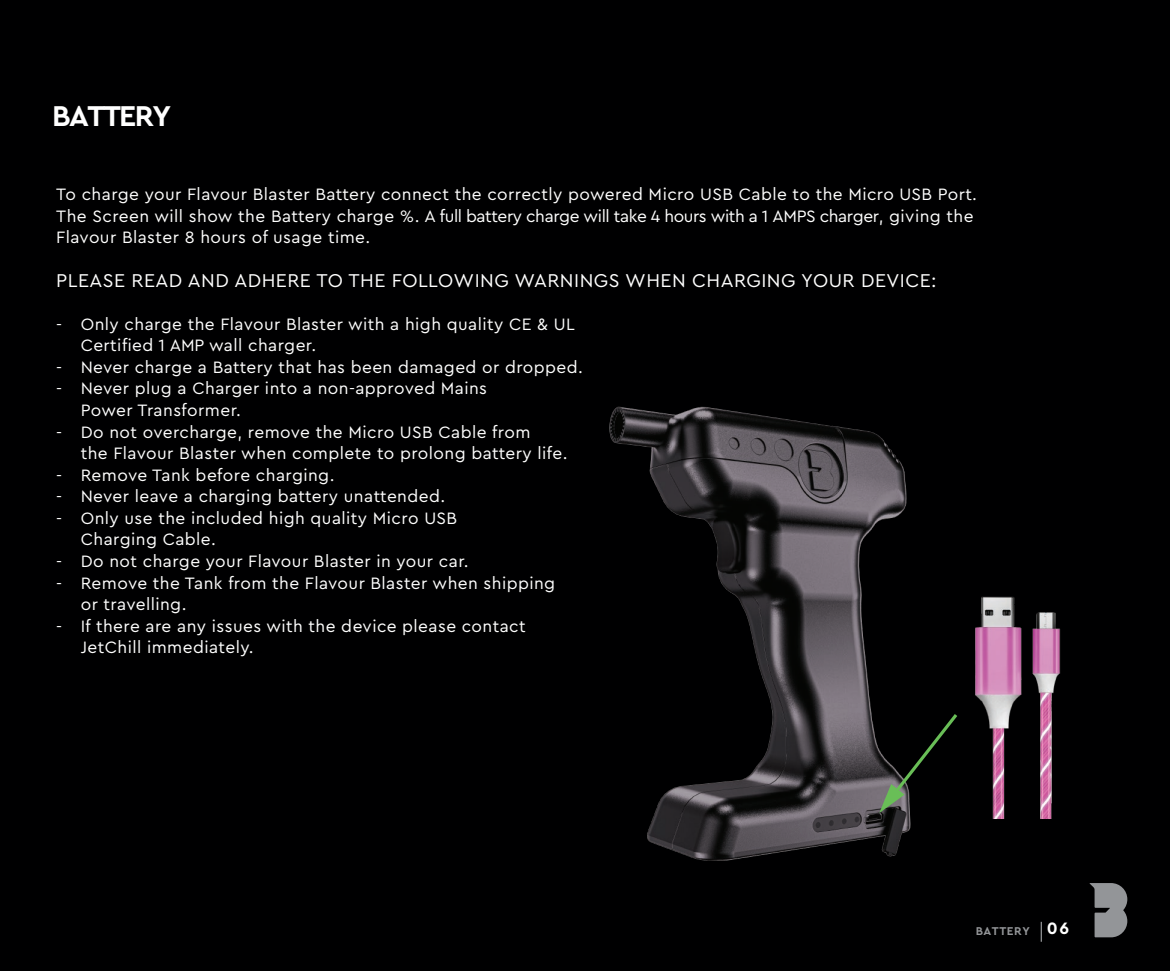
<style>
.page{position:relative;width:1170px;height:971px;background:#fff}
.page>*{position:absolute;margin:0;border:0;box-sizing:border-box;transform-origin:0 0}
.t1{font:700 30px "Cera Pro";letter-spacing:-.055em;color:#fff}
.t2{font:19.5px "Cera Pro";letter-spacing:.025em;color:#fff}
.t3{font:17.25px/21.5px "Cera Pro";letter-spacing:.025em;color:#fff}
.t4{font:700 11.75px "Cera Pro";letter-spacing:.045em;color:#939598}
.s1{font-size:17.25px;color:#fff}
</style>
<div class="page">
<div style="left:0;top:0;width:1169px;height:971px;background:#000001"></div>
<svg style="left:1040px;top:922px;width:1px;height:20px"></svg>
<svg style="left:1089px;top:883px;width:38px;height:54px"></svg>
<img style="left:609px;top:406px;width:441px;height:455px">
<svg style="left:879px;top:710px;width:30px;height:103px"></svg>
<img style="left:909px;top:583px;width:152px;height:235px">
<h1 class="t1" style="left:52px;top:96px;width:120px">BATTERY</h1>
<p class="t3" style="left:56px;top:183px;width:922px">To charge your Flavour Blaster Battery connect the correctly powered Micro USB Cable to the Micro USB Port.<br>The Screen will show the Battery charge %. A full battery charge will take 4 hours with a 1 AMPS charger, giving the<br>Flavour Blaster 8 hours of usage time.</p>
<p class="t2" style="left:56px;top:267px;width:881px">PLEASE READ AND ADHERE TO THE FOLLOWING WARNINGS WHEN CHARGING YOUR DEVICE:</p>
<p class="t3" style="left:81px;top:312px;width:495px;text-indent:-24px">- Only charge the Flavour Blaster with a high quality CE &amp; UL<br>Certified 1 AMP wall charger.</p>
<p class="t3" style="left:56px;top:356px;width:528px">- Never charge a Battery that has been damaged or dropped.</p>
<p class="t3" style="left:81px;top:377px;width:408px;text-indent:-24px">- Never plug a Charger into a non-approved Mains<br>Power Transformer.</p>
<p class="t3" style="left:81px;top:420px;width:488px;text-indent:-24px">- Do not overcharge, remove the Micro USB Cable from<br>the Flavour Blaster when complete to prolong battery life.</p>
<p class="t3" style="left:56px;top:463px;width:280px">- Remove Tank before charging.</p>
<p class="t3" style="left:56px;top:485px;width:390px">- Never leave a charging battery unattended.</p>
<p class="t3" style="left:81px;top:507px;width:378px;text-indent:-24px">- Only use the included high quality Micro USB<br>Charging Cable.</p>
<p class="t3" style="left:56px;top:550px;width:414px">- Do not charge your Flavour Blaster in your car.</p>
<p class="t3" style="left:81px;top:571px;width:476px;text-indent:-24px">- Remove the Tank from the Flavour Blaster when shipping or travelling.</p>
<p class="t3" style="left:81px;top:614px;width:446px;text-indent:-24px">- If there are any issues with the device please contact<br>JetChill immediately.</p>
<p class="t4" style="left:975px;top:923px;width:95px">BATTERY <span class="s1">06</span></p>
</div>
